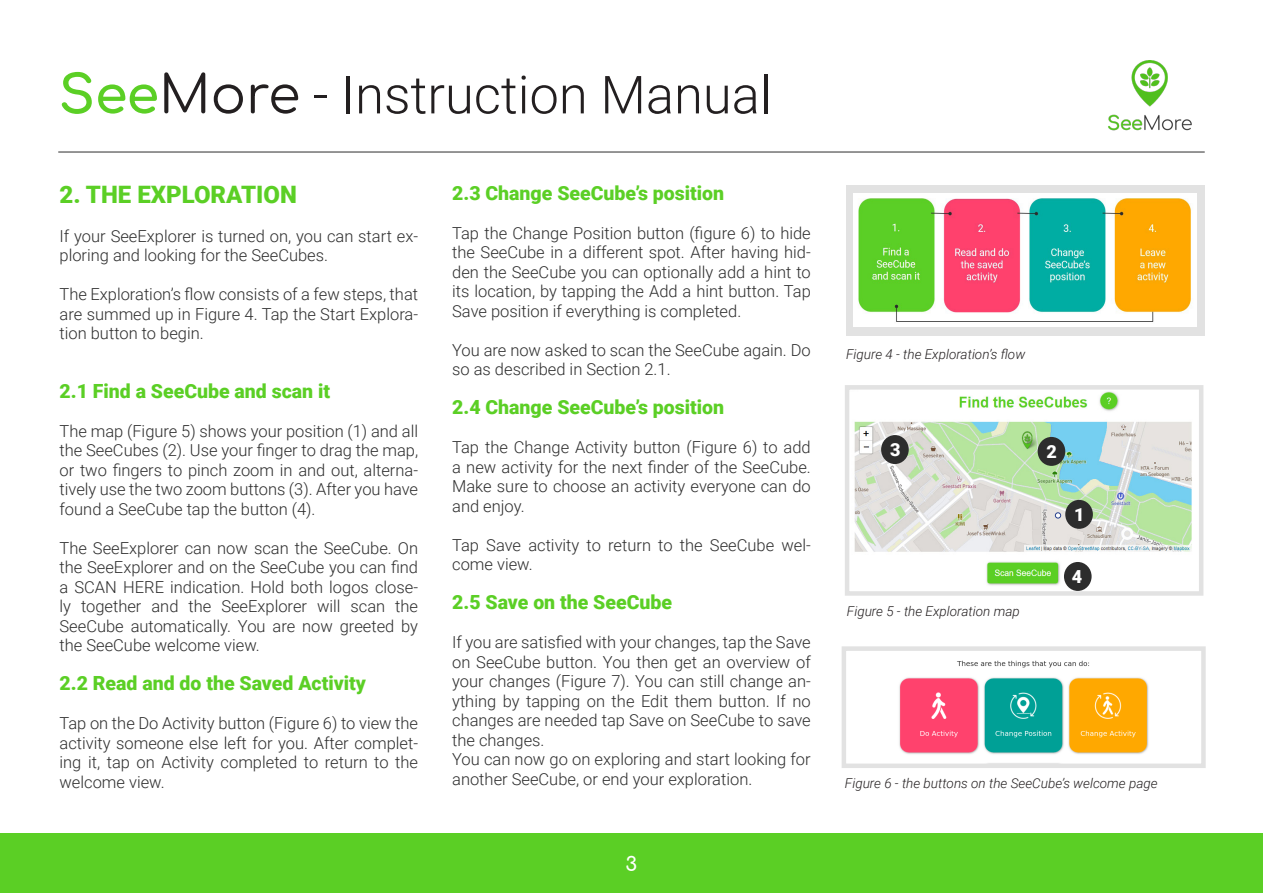
<style>
.page{position:relative;width:1263px;height:893px;background:#fff}
.page>*{position:absolute;margin:0;border:0;box-sizing:border-box;transform-origin:0 0}
.t1{font:300 52.5px "Roboto";color:#231f20}
.t2{font:900 24px "Roboto";color:#5bcf25}
.t3{font:900 19.5px "Roboto";color:#5bcf25}
.t4{font:700 19.5px "Comfortaa";color:#fff}
.t5{font:900 18px "Roboto";color:#fff}
.t6{font:300 16.5px/19.5px "Roboto";color:#2d2d2d;text-align:justify}
.t7{font:italic 300 13.5px "Roboto";color:#231f20}
.s1{font-family:"Comfortaa";font-weight:700;color:#5bcf25}
.s2{font-family:"Comfortaa";font-weight:400}
</style>
<div class="page">
<div style="left:1px;top:833px;width:1262px;height:60px;background:#5bcf25"></div>
<img style="left:1108px;top:60px;width:84px;height:71px">
<hr style="left:59px;top:152px;width:1145px;height:1px;background:#2d2d2d">
<div style="left:846px;top:185px;width:359px;height:151px;background:#e2e2e2"></div>
<img style="left:853px;top:193px;width:344px;height:133px">
<img style="left:854px;top:391px;width:338px;height:200px">
<div style="left:845px;top:385px;width:358px;height:211px;border:4px solid #e2e2e2"></div>
<svg style="left:1055px;top:512px;width:6px;height:6px"></svg>
<div style="left:1065px;top:500px;width:28px;height:29px;background:#2d2d2d;border-radius:50%"></div>
<div style="left:1038px;top:437px;width:27px;height:29px;background:#2d2d2d;border-radius:50%"></div>
<div style="left:881px;top:435px;width:28px;height:29px;background:#2d2d2d;border-radius:50%"></div>
<div style="left:1064px;top:562px;width:27px;height:29px;background:#2d2d2d;border-radius:50%"></div>
<img style="left:899px;top:660px;width:250px;height:94px">
<div style="left:842px;top:646px;width:364px;height:122px;border:4px solid #e2e2e2"></div>
<h1 class="t1" style="left:59px;top:58px;width:714px"><span class="s1">See</span><span class="s2">More</span> - Instruction Manual</h1>
<h2 class="t2" style="left:60px;top:177px;width:239px">2. THE EXPLORATION</h2>
<p class="t6" style="left:60px;top:225px;width:360px">If your SeeExplorer is turned on, you can start ex&shy;ploring and looking for the SeeCubes.</p>
<p class="t6" style="left:60px;top:284px;width:360px">The Exploration’s flow consists of a few steps, that are summed up in Figure 4. Tap the Start Explora&shy;tion button to begin.</p>
<p class="t3" style="left:60px;top:377px;width:272px">2.1 Find a SeeCube and scan it</p>
<p class="t6" style="left:60px;top:420px;width:360px">The map (Figure 5) shows your position (1) and all the SeeCubes (2). Use your finger to drag the map, or two fingers to pinch zoom in and out, alterna&shy;tively use the two zoom buttons (3). After you have found a SeeCube tap the button (4).</p>
<p class="t6" style="left:60px;top:537px;width:360px">The SeeExplorer can now scan the SeeCube. On the SeeExplorer and on the SeeCube you can find a SCAN HERE indication. Hold both logos close&shy;ly together and the SeeExplorer will scan the SeeCube automatically. You are now greeted by the SeeCube welcome view.</p>
<p class="t3" style="left:60px;top:670px;width:308px">2.2 Read and do the Saved Activity</p>
<p class="t6" style="left:60px;top:713px;width:360px">Tap on the Do Activity button (Figure 6) to view the activity someone else left for you. After complet&shy;ing it, tap on Activity completed to return to the welcome view.</p>
<p class="t3" style="left:452px;top:179px;width:274px">2.3 Change SeeCube’s position</p>
<p class="t6" style="left:452px;top:222px;width:360px">Tap the Change Position button (figure 6) to hide the SeeCube in a different spot. After having hid&shy;den the SeeCube you can optionally add a hint to its location, by tapping the Add a hint button. Tap Save position if everything is completed.</p>
<p class="t6" style="left:452px;top:339px;width:360px">You are now asked to scan the SeeCube again. Do so as described in Section 2.1.</p>
<p class="t3" style="left:452px;top:393px;width:274px">2.4 Change SeeCube’s position</p>
<p class="t6" style="left:452px;top:437px;width:360px">Tap the Change Activity button (Figure 6) to add a new activity for the next finder of the SeeCube.<br>Make sure to choose an activity everyone can do and enjoy.</p>
<p class="t6" style="left:452px;top:534px;width:360px">Tap Save activity to return to the SeeCube wel&shy;come view.</p>
<p class="t3" style="left:452px;top:588px;width:221px">2.5 Save on the SeeCube</p>
<p class="t6" style="left:452px;top:632px;width:360px;text-align:left">If you are satisfied with your changes, tap the Save on SeeCube button. You then get an overview of your changes (Figure 7). You can still change an&shy;ything by tapping on the Edit them button. If no changes are needed tap Save on SeeCube to save the changes.<br>You can now go on exploring and start looking for another SeeCube, or end your exploration.</p>
<p class="t4" style="left:626px;top:846px;width:13px">3</p>
<p class="t7" style="left:846px;top:345px;width:181px">Figure 4 - the Exploration’s flow</p>
<p class="t5" style="left:890px;top:437px;width:12px">3</p>
<p class="t5" style="left:1046px;top:439px;width:12px">2</p>
<p class="t7" style="left:847px;top:602px;width:174px">Figure 5 - the Exploration map</p>
<p class="t5" style="left:1074px;top:501px;width:12px">1</p>
<p class="t5" style="left:1072px;top:564px;width:12px">4</p>
<p class="t7" style="left:845px;top:773px;width:314px">Figure 6 - the buttons on the SeeCube’s welcome page</p>
</div>
